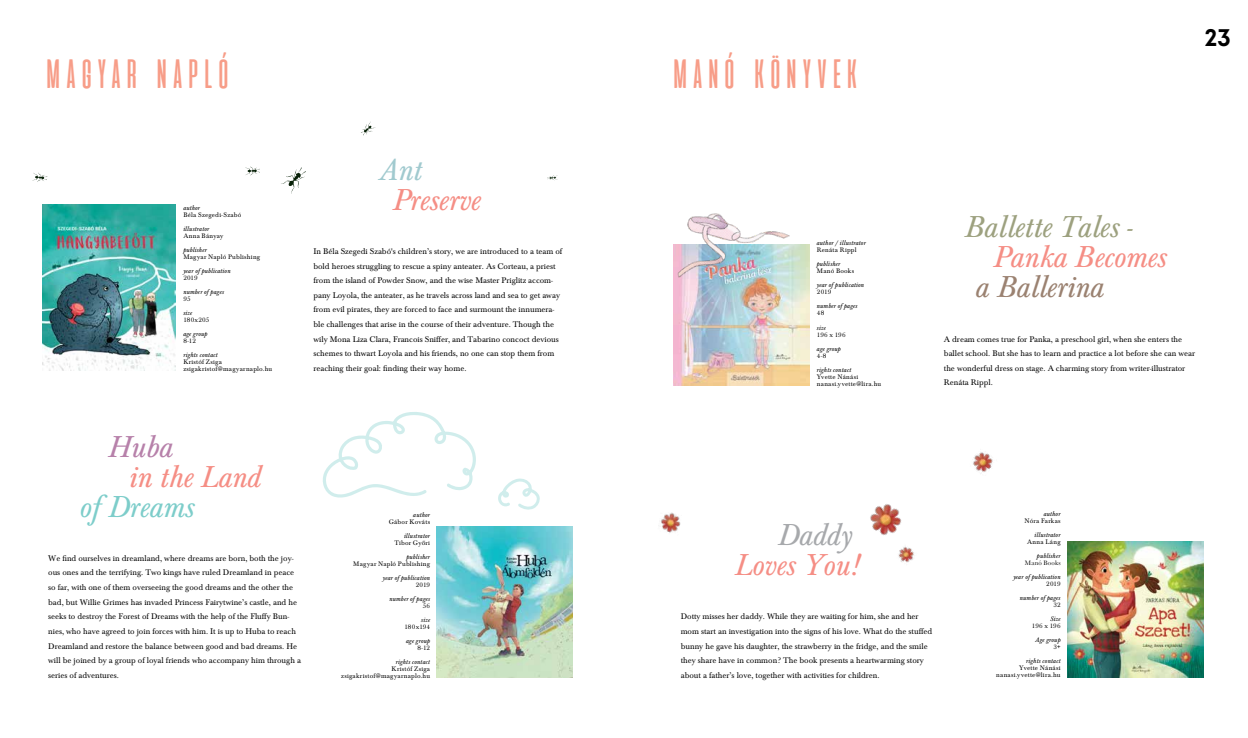
<style>
.page{position:relative;width:1248px;height:738px;background:#fff}
.page>*{position:absolute;margin:0;border:0;box-sizing:border-box;transform-origin:0 0}
.t1{font:40.7px "aliensandcows";letter-spacing:-.05em;color:#f79d88}
.t2{font:italic 31.3px "Baskerville H Regular";letter-spacing:-.005em;color:#f58e85}
.t3{font:italic 31.3px "Baskerville H Regular";letter-spacing:-.005em;color:#9da17f}
.t4{font:italic 31.3px "Baskerville H Regular";letter-spacing:-.005em;color:#9b8271}
.t5{font:italic 31.3px "Baskerville H Regular";letter-spacing:-.005em;color:#7dcdca}
.t6{font:italic 31.3px "Baskerville H Regular";letter-spacing:-.005em;color:#a7a9ac}
.t7{font:italic 31.3px "Baskerville H Regular";color:#b781aa}
.t8{font:italic 31.3px "Baskerville H Regular";color:#a1cacf}
.t9{font:700 24px "Intro";color:#000}
.t10{font:8.5px/14.6px "Baskerville H Regular";letter-spacing:-.005em;color:#000}
.t11{font:6.8px/7px "Baskerville H Regular";letter-spacing:.03em;color:#000}
.t12{font:italic 6.8px "Baskerville H Regular";letter-spacing:.02em;color:#000}
.t13{font:6.8px "Baskerville";letter-spacing:.03em;color:#000}
</style>
<div class="page">
<img style="left:674px;top:244px;width:135px;height:141px">
<img style="left:43px;top:204px;width:133px;height:166px">
<img style="left:437px;top:526px;width:136px;height:151px">
<img style="left:1067px;top:541px;width:136px;height:136px">
<svg style="left:281px;top:167px;width:25px;height:27px"></svg>
<svg style="left:245px;top:166px;width:15px;height:10px"></svg>
<svg style="left:547px;top:175px;width:11px;height:5px"></svg>
<svg style="left:361px;top:121px;width:14px;height:14px"></svg>
<svg style="left:32px;top:172px;width:15px;height:10px"></svg>
<svg style="left:323px;top:412px;width:153px;height:86px"></svg>
<svg style="left:498px;top:478px;width:42px;height:32px"></svg>
<img style="left:870px;top:504px;width:32px;height:31px">
<img style="left:973px;top:452px;width:20px;height:20px">
<img style="left:898px;top:546px;width:16px;height:17px">
<img style="left:661px;top:512px;width:20px;height:21px">
<img style="left:673px;top:213px;width:122px;height:66px">
<h1 class="t1" style="left:43px;top:52px;width:191px">MAGYAR NAPLÓ</h1>
<p class="t12" style="left:183px;top:204px;width:18px">author</p>
<p class="t11" style="left:183px;top:211px;width:60px">Béla Szegedi-Szabó</p>
<p class="t12" style="left:183px;top:225px;width:28px">illustrator</p>
<p class="t11" style="left:183px;top:232px;width:42px">Anna Bányay</p>
<p class="t12" style="left:183px;top:246px;width:25px">publisher</p>
<p class="t11" style="left:183px;top:253px;width:78px">Magyar Napló Publishing</p>
<p class="t12" style="left:183px;top:267px;width:49px">year of publication</p>
<p class="t11" style="left:183px;top:274px;width:16px">2019</p>
<p class="t12" style="left:183px;top:288px;width:42px">number of pages</p>
<p class="t11" style="left:183px;top:295px;width:9px">95</p>
<p class="t12" style="left:183px;top:309px;width:11px">size</p>
<p class="t11" style="left:183px;top:316px;width:28px">180x205</p>
<p class="t12" style="left:183px;top:330px;width:26px">age group</p>
<p class="t11" style="left:183px;top:337px;width:14px">8-12</p>
<p class="t12" style="left:183px;top:351px;width:36px">rights contact</p>
<p class="t11" style="left:183px;top:358px;width:90px">Kristóf Zsiga zsigakristof@magyarnaplo.hu</p>
<h2 class="t8" style="left:380px;top:153px;width:44px">Ant</h2>
<h2 class="t2" style="left:393px;top:182px;width:90px">Preserve</h2>
<p class="t10" style="left:313px;top:244px;width:250px">In Béla Szegedi Szabó's children’s story, we are introduced to a team of bold heroes struggling to rescue a spiny anteater. As Corteau, a priest from the island of Powder Snow, and the wise Master Priglitz accom&shy;pany Loyola, the anteater, as he travels across land and sea to get away from evil pirates, they are forced to face and surmount the innumera&shy;ble challenges that arise in the course of their adventure. Though the wily Mona Liza Clara, Francois Sniffer, and Tabarino concoct devious schemes to thwart Loyola and his friends, no one can stop them from reaching their goal: finding their way home.</p>
<h2 class="t7" style="left:109px;top:429px;width:66px">Huba</h2>
<h2 class="t2" style="left:129px;top:459px;width:134px">in the Land</h2>
<h2 class="t5" style="left:80px;top:489px;width:116px">of Dreams</h2>
<p class="t10" style="left:48px;top:550px;width:254px">We find ourselves in dreamland, where dreams are born, both the joy&shy;ous ones and the terrifying. Two kings have ruled Dreamland in peace so far, with one of them overseeing the good dreams and the other the bad, but Willie Grimes has invaded Princess Fairytwine’s castle, and he seeks to destroy the Forest of Dreams with the help of the Fluffy Bun&shy;nies, who have agreed to join forces with him. It is up to Huba to reach Dreamland and restore the balance between good and bad dreams. He will be joined by a group of loyal friends who accompany him through a series of adventures.</p>
<p class="t12" style="left:413px;top:510px;width:18px">author</p>
<p class="t11" style="left:389px;top:517px;width:43px">Gábor Kováts</p>
<p class="t12" style="left:404px;top:531px;width:28px">illustrator</p>
<p class="t11" style="left:394px;top:538px;width:37px">Tibor Gyôri</p>
<p class="t12" style="left:406px;top:552px;width:25px">publisher</p>
<p class="t11" style="left:353px;top:559px;width:78px">Magyar Napló Publishing</p>
<p class="t12" style="left:383px;top:573px;width:49px">year of publication</p>
<p class="t11" style="left:416px;top:580px;width:16px">2019</p>
<p class="t12" style="left:389px;top:594px;width:42px">number of pages</p>
<p class="t11" style="left:423px;top:601px;width:9px">56</p>
<p class="t12" style="left:421px;top:615px;width:11px">size</p>
<p class="t11" style="left:404px;top:622px;width:27px">180x194</p>
<p class="t12" style="left:406px;top:636px;width:26px">age group</p>
<p class="t11" style="left:417px;top:643px;width:14px">8-12</p>
<p class="t12" style="left:395px;top:657px;width:36px">rights contact</p>
<p class="t11" style="left:341px;top:664px;width:90px;text-align:right">Kristóf Zsiga zsigakristof@magyarnaplo.hu</p>
<h1 class="t1" style="left:669px;top:52px;width:193px">MANÓ KÖNYVEK</h1>
<h3 class="t9" style="left:1204px;top:22px;width:28px">23</h3>
<p class="t12" style="left:816px;top:239px;width:51px">author / illustrator</p>
<p class="t11" style="left:816px;top:247px;width:41px">Renáta Rippl</p>
<p class="t12" style="left:816px;top:260px;width:25px">publisher</p>
<p class="t11" style="left:816px;top:268px;width:39px">Manó Books</p>
<p class="t12" style="left:816px;top:281px;width:49px">year of publication</p>
<p class="t11" style="left:816px;top:289px;width:16px">2019</p>
<p class="t12" style="left:816px;top:302px;width:42px">number of pages</p>
<p class="t11" style="left:816px;top:310px;width:9px">48</p>
<p class="t12" style="left:816px;top:323px;width:11px">size</p>
<p class="t11" style="left:816px;top:331px;width:30px">196 x 196</p>
<p class="t12" style="left:816px;top:344px;width:26px">age group</p>
<p class="t11" style="left:816px;top:352px;width:11px">4-8</p>
<p class="t12" style="left:816px;top:365px;width:36px">rights contact</p>
<p class="t11" style="left:816px;top:373px;width:66px">Yvette Nánási nanasi.yvette@lira.hu</p>
<h2 class="t3" style="left:965px;top:210px;width:168px">Ballette Tales -</h2>
<h2 class="t2" style="left:993px;top:239px;width:175px">Panka Becomes</h2>
<h2 class="t4" style="left:976px;top:269px;width:130px">a Ballerina</h2>
<p class="t10" style="left:943px;top:331px;width:253px">A dream comes true for Panka, a preschool girl, when she enters the ballet school. But she has to learn and practice a lot before she can wear the wonderful dress on stage. A charming story from writer-illustrator Renáta Rippl.</p>
<h2 class="t6" style="left:778px;top:517px;width:76px">Daddy</h2>
<h2 class="t2" style="left:735px;top:547px;width:127px">Loves You!</h2>
<p class="t10" style="left:680px;top:609px;width:253px">Dotty misses her daddy. While they are waiting for him, she and her mom start an investigation into the signs of his love. What do the stuffed bunny he gave his daughter, the strawberry in the fridge, and the smile they share have in common? The book presents a heartwarming story about a father’s love, together with activities for children.</p>
<p class="t12" style="left:1043px;top:509px;width:18px">author</p>
<p class="t11" style="left:1024px;top:517px;width:38px">Nóra Farkas</p>
<p class="t12" style="left:1034px;top:530px;width:28px">illustrator</p>
<p class="t11" style="left:1027px;top:538px;width:35px">Anna Láng</p>
<p class="t12" style="left:1036px;top:551px;width:25px">publisher</p>
<p class="t13" style="left:1024px;top:558px;width:37px">Manó Books</p>
<p class="t12" style="left:1013px;top:572px;width:49px">year of publication</p>
<p class="t11" style="left:1046px;top:580px;width:16px">2019</p>
<p class="t12" style="left:1019px;top:593px;width:42px">number of pages</p>
<p class="t11" style="left:1053px;top:601px;width:9px">32</p>
<p class="t12" style="left:1050px;top:614px;width:12px">Size</p>
<p class="t11" style="left:1031px;top:622px;width:30px">196 x 196</p>
<p class="t12" style="left:1035px;top:635px;width:27px">Age group</p>
<p class="t11" style="left:1053px;top:643px;width:9px">3+</p>
<p class="t12" style="left:1026px;top:656px;width:36px">rights contact</p>
<p class="t11" style="left:996px;top:664px;width:66px;text-align:right">Yvette Nánási nanasi.yvette@lira.hu</p>
</div>
